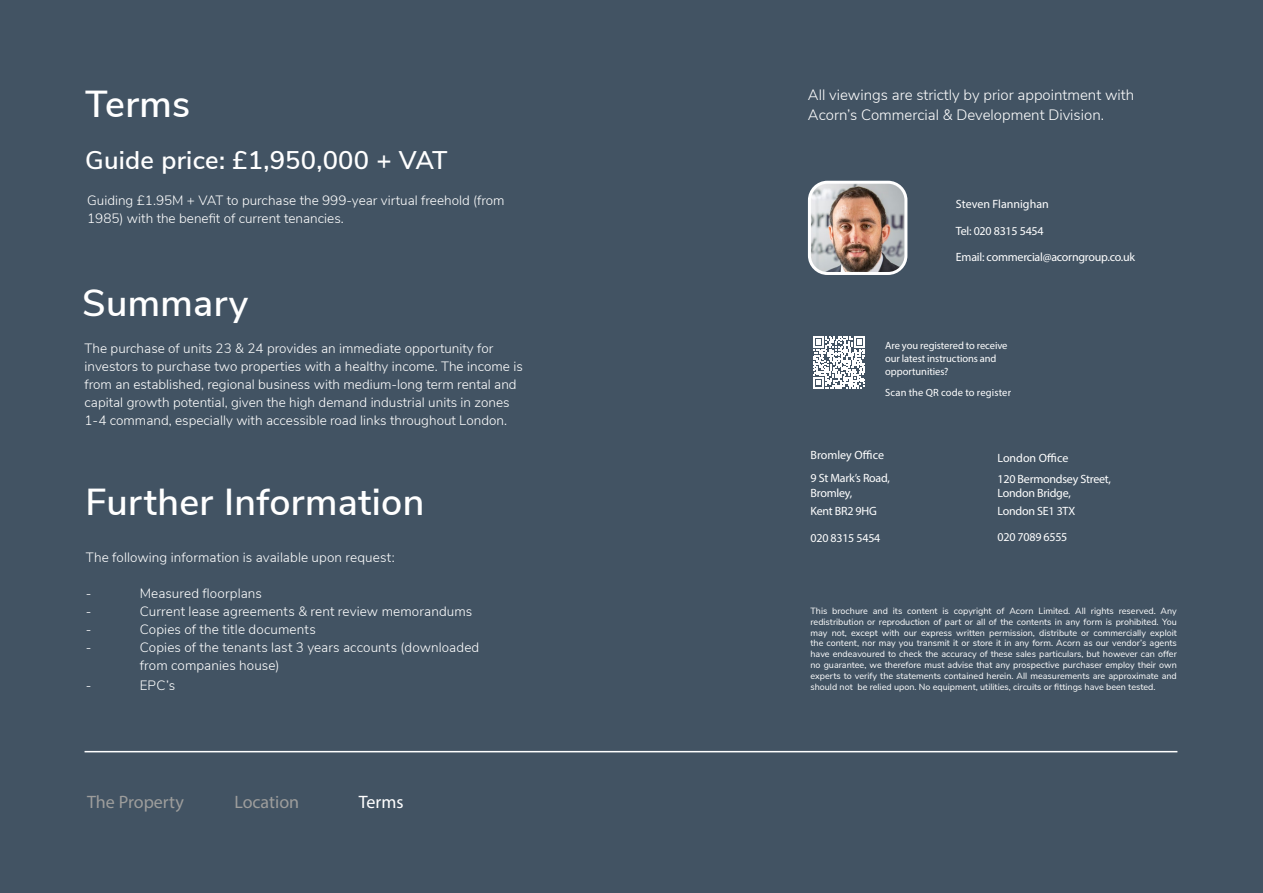
<style>
.page{position:relative;width:1263px;height:893px;background:#425363}
.page>*{position:absolute;margin:0;border:0;box-sizing:border-box;transform-origin:0 0}
.t1{font:600 37.5px "Nunito Sans";letter-spacing:.01em;color:#fff}
.t2{font:600 25.5px "Nunito Sans";letter-spacing:.01em;color:#fff}
.t3{font:18px "Myriad Pro";color:#9d9d9c}
.t4{font:18px "Myriad Pro";color:#fff}
.t5{font:300 15px/19.5px "Nunito Sans";color:#fff}
.t6{font:300 13.5px/18px "Nunito Sans";color:#fff}
.t7{font:12px/18px "Myriad Pro";letter-spacing:-.02em;color:#fff}
.t8{font:10.5px/12.6px "Myriad Pro";letter-spacing:-.005em;color:#fff}
.t9{font:10.5px "Myriad Pro";letter-spacing:.015em;color:#fff}
.t10{font:9px/10.8px "Nunito Sans";color:#fff;text-align:justify}
</style>
<div class="page">
<hr style="left:85px;top:751px;width:1092px;height:1px;background:#fff">
<svg style="left:813px;top:336px;width:52px;height:52px"></svg>
<img style="left:812px;top:182px;width:94px;height:89px">
<div style="left:808px;top:181px;width:99px;height:94px;border:3px solid #fff;border-radius:18px"></div>
<h1 class="t1" style="left:85px;top:76px;width:107px">Terms</h1>
<h2 class="t2" style="left:85px;top:141px;width:364px">Guide price: £1,950,000 + VAT</h2>
<p class="t6" style="left:87px;top:191px;width:419px">Guiding £1.95M + VAT to purchase the 999-year virtual freehold (from<br>1985) with the benefit of current tenancies.</p>
<h1 class="t1" style="left:82px;top:276px;width:168px">Summary</h1>
<p class="t6" style="left:85px;top:339px;width:440px">The purchase of units 23 &amp; 24 provides an immediate opportunity for investors to purchase two properties with a healthy income. The income is from an established, regional business with medium-long term rental and capital growth potential, given the high demand industrial units in zones 1-4 command, especially with accessible road links throughout London.</p>
<h1 class="t1" style="left:85px;top:475px;width:340px">Further Information</h1>
<p class="t6" style="left:86px;top:548px;width:310px">The following information is available upon request:</p>
<p class="t6" style="left:86px;top:584px;width:7px">-</p>
<p class="t6" style="left:140px;top:584px;width:124px">Measured floorplans</p>
<p class="t6" style="left:86px;top:602px;width:7px">-</p>
<p class="t6" style="left:140px;top:602px;width:334px">Current lease agreements &amp; rent review memorandums</p>
<p class="t6" style="left:86px;top:620px;width:7px">-</p>
<p class="t6" style="left:140px;top:620px;width:178px">Copies of the title documents</p>
<p class="t6" style="left:86px;top:638px;width:7px">-</p>
<p class="t6" style="left:140px;top:638px;width:341px">Copies of the tenants last 3 years accounts (downloaded from companies house)</p>
<p class="t6" style="left:86px;top:675px;width:7px">-</p>
<p class="t6" style="left:140px;top:675px;width:37px">EPC’s</p>
<h3 class="t3" style="left:87px;top:791px;width:98px">The Property</h3>
<h3 class="t3" style="left:234px;top:791px;width:66px">Location</h3>
<h3 class="t4" style="left:359px;top:791px;width:46px">Terms</h3>
<p class="t5" style="left:808px;top:84px;width:328px">All viewings are strictly by prior appointment with<br>Acorn’s Commercial &amp; Development Division.</p>
<p class="t7" style="left:956px;top:191px;width:181px;line-height:26.4px">Steven Flannighan<br>Tel: 020 8315 5454<br>Email: commercial@acorngroup.co.uk</p>
<p class="t8" style="left:885px;top:339px;width:124px">Are you registered to receive our latest instructions and opportunities?</p>
<p class="t9" style="left:885px;top:386px;width:127px">Scan the QR code to register</p>
<p class="t7" style="left:810px;top:443px;width:81px;line-height:23.2px">Bromley Office<br>9 St Mark’s Road,</p>
<p class="t7" style="left:810px;top:484px;width:68px">Bromley,<br>Kent BR2 9HG</p>
<p class="t7" style="left:810px;top:528px;width:71px">020 8315 5454</p>
<p class="t7" style="left:997px;top:446px;width:115px;line-height:21.8px">London Office<br>120 Bermondsey Street,</p>
<p class="t7" style="left:997px;top:484px;width:79px">London Bridge,<br>London SE1 3TX</p>
<p class="t7" style="left:997px;top:528px;width:71px">020 7089 6555</p>
<p class="t10" style="left:810px;top:605px;width:368px">This brochure and its content is copyright of Acorn Limited. All rights reserved. Any redistribution or reproduction of part or all of the contents in any form is prohibited. You may not, except with our express written permission, distribute or commercially exploit the content, nor may you transmit it or store it in any form. Acorn as our vendor’s agents have endeavoured to check the accuracy of these sales particulars, but however can offer no guarantee, we therefore must advise that any prospective purchaser employ their own experts to verify the statements contained herein. All measurements are approximate and should not be relied upon. No equipment, utilities, circuits or fittings have been tested.</p>
</div>
